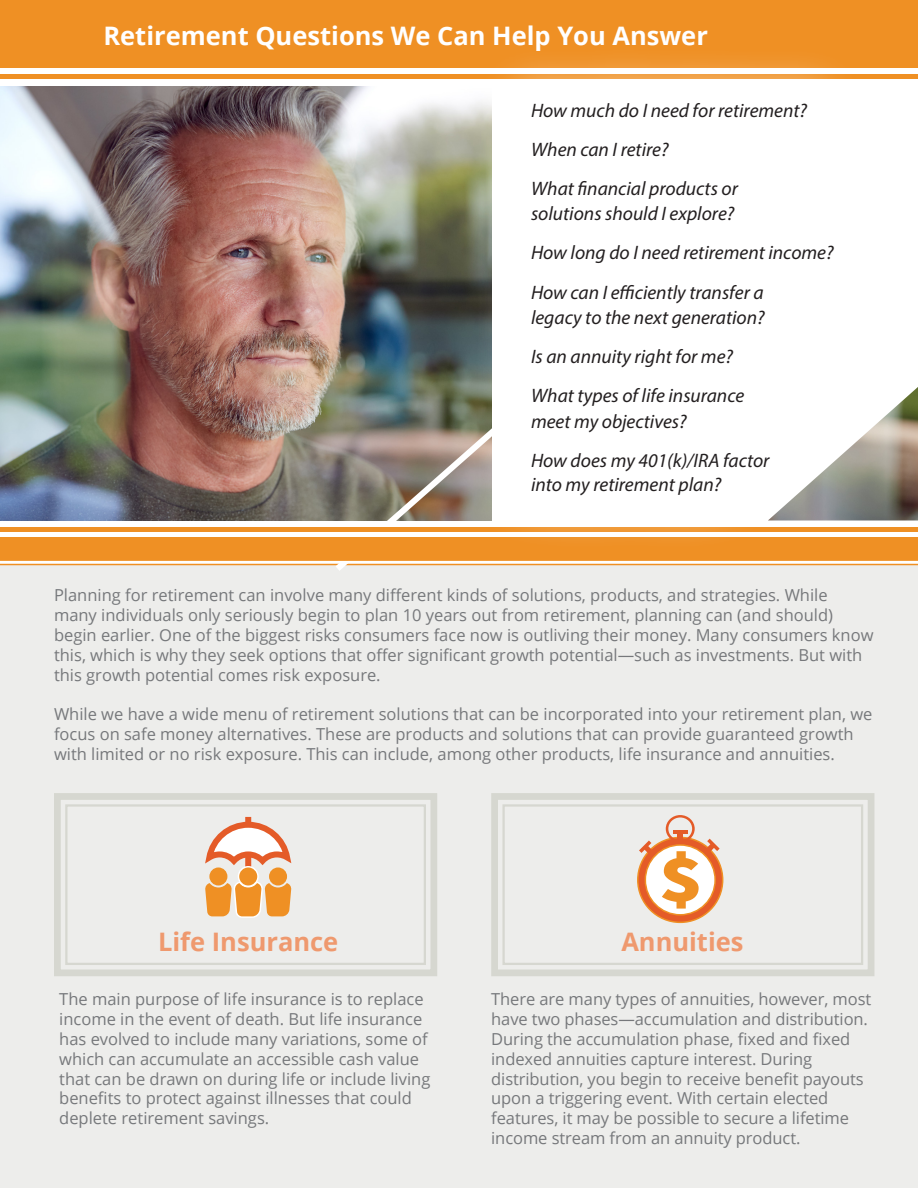
<style>
.page{position:relative;width:918px;height:1188px;background:#fff}
.page>*{position:absolute;margin:0;border:0;box-sizing:border-box;transform-origin:0 0}
.t1{font:700 25.5px "Open Sans";color:#fff}
.Subhead{font:700 25.5px "Open Sans";color:#ef996e}
.Subhead-2{font:italic 19.5px/25.2px "Myriad Pro";color:#231f20}
.Body{font:16.5px/19.8px "Open Sans";color:#76787b}
</style>
<div class="page">
<div style="left:0;top:564px;width:918px;height:624px;background:#ededeb"></div>
<svg style="left:51px;top:790px;width:390px;height:190px;background:#eaeae7"></svg>
<div style="left:65px;top:804px;width:361px;height:161px;border:2px solid #d6d7d0"></div>
<svg style="left:488px;top:790px;width:390px;height:190px;background:#eaeae7"></svg>
<div style="left:502px;top:804px;width:361px;height:161px;border:2px solid #d6d7d0"></div>
<img style="left:0;top:86px;width:473px;height:434px">
<img style="left:329px;top:337px;width:270px;height:240px">
<div style="left:0;top:537px;width:918px;height:24px;background:#ef9024"></div>
<img style="left:891px;top:387px;width:27px;height:133px">
<hr style="left:0;top:74px;width:918px;height:4px;background:#ef9024">
<div style="left:0;top:527px;width:918px;height:5px;background:#ef9024"></div>
<div style="left:0;top:0;width:918px;height:68px;background:#ef9024"></div>
<div style="left:473px;top:44px;width:418px;height:509px;background:#fff;opacity:.6"></div>
<svg style="left:636px;top:815px;width:88px;height:109px"></svg>
<div style="left:245px;top:817px;width:6px;height:99px;background:#e45b28"></div>
<svg style="left:201px;top:819px;width:94px;height:51px"></svg>
<svg style="left:205px;top:880px;width:86px;height:39px;background:#efac5f"></svg>
<div style="left:269px;top:867px;width:18px;height:19px;background:#ef9024;border-radius:50%"></div>
<div style="left:238px;top:867px;width:20px;height:19px;background:#ef9024;border-radius:50%"></div>
<div style="left:238px;top:866px;width:21px;height:21px;border:2px solid #fff;border-radius:50%"></div>
<div style="left:209px;top:867px;width:18px;height:19px;background:#ef9024;border-radius:50%"></div>
<p class="t1" style="left:103px;top:18px;width:606px">Retirement Questions We Can Help You Answer</p>
<p class="Subhead-2" style="left:531px;top:97px;width:278px">How much do I need for retirement?</p>
<p class="Subhead-2" style="left:531px;top:136px;width:139px">When can I retire?</p>
<p class="Subhead-2" style="left:531px;top:176px;width:208px">What financial products or solutions should I explore?</p>
<p class="Subhead-2" style="left:531px;top:240px;width:304px">How long do I need retirement income?</p>
<p class="Subhead-2" style="left:531px;top:279px;width:234px">How can I efficiently transfer a</p>
<p class="Subhead-2" style="left:531px;top:304px;width:235px">legacy to the next generation?</p>
<p class="Subhead-2" style="left:531px;top:344px;width:204px">Is an annuity right for me?</p>
<p class="Subhead-2" style="left:531px;top:383px;width:215px">What types of life insurance</p>
<p class="Subhead-2" style="left:531px;top:408px;width:157px">meet my objectives?</p>
<p class="Subhead-2" style="left:531px;top:448px;width:240px;line-height:24px">How does my 401(k)/IRA factor into my retirement plan?</p>
<p class="Body" style="left:54px;top:585px;width:821px">Planning for retirement can involve many different kinds of solutions, products, and strategies. While many individuals only seriously begin to plan 10 years out from retirement, planning can (and should) begin earlier. One of the biggest risks consumers face now is outliving their money. Many consumers know this, which is why they seek options that offer significant growth potential—such as investments. But with this growth potential comes risk exposure.</p>
<p class="Body" style="left:54px;top:704px;width:820px">While we have a wide menu of retirement solutions that can be incorporated into your retirement plan, we focus on safe money alternatives. These are products and solutions that can provide guaranteed growth with limited or no risk exposure. This can include, among other products, life insurance and annuities.</p>
<p class="Subhead" style="left:158px;top:924px;width:182px">Life Insurance</p>
<p class="Body" style="left:59px;top:989px;width:373px">The main purpose of life insurance is to replace income in the event of death. But life insurance has evolved to include many variations, some of which can accumulate an accessible cash value that can be drawn on during life or include living benefits to protect against illnesses that could deplete retirement savings.</p>
<p class="Subhead" style="left:621px;top:924px;width:124px">Annuities</p>
<p class="Body" style="left:491px;top:989px;width:382px">There are many types of annuities, however, most have two phases—accumulation and distribution.<br>During the accumulation phase, fixed and fixed indexed annuities capture interest. During distribution, you begin to receive benefit payouts upon a triggering event. With certain elected features, it may be possible to secure a lifetime income stream from an annuity product.</p>
</div>
